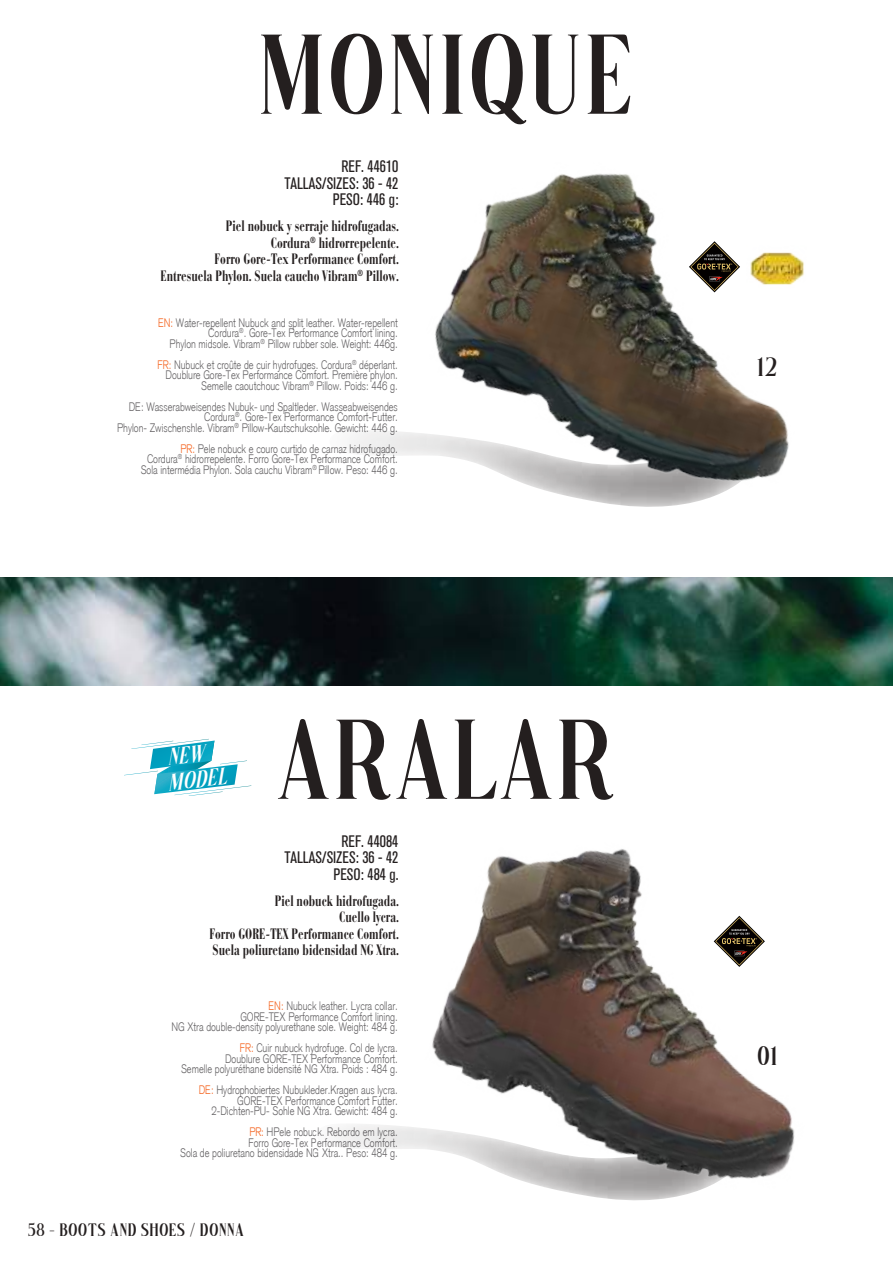
<style>
.page{position:relative;width:893px;height:1263px;background:#fff}
.page>*{position:absolute;margin:0;border:0;box-sizing:border-box;transform-origin:0 0}
.t1{font:82.5px "Arastin Std FREEDEMO";letter-spacing:.05em;color:#241f1f}
.t2{font:19.5px "Arastin Std FREEDEMO";color:#241f1f}
.t3{font:italic 17.25px/25.7px "Arastin Std FREEDEMO";color:#fff}
.t4{font:condensed 16.5px/16.5px "Akzidenz Grotesk BQ";color:#241f1f;text-align:right}
.t5{font:700 condensed 15px/16.5px "Bauer Bodoni Std";color:#241f1f;text-align:right;scale:.8 1}
.t6{font:13.2px "Arastin Std FREEDEMO";letter-spacing:.05em;color:#241f1f}
.t7{font:300 12px/10.5px "Akzidenz Grotesk";color:#656365;text-align:right;scale:.8 1}
.s1{color:#f56521}
</style>
<div class="page">
<img style="left:0;top:578px;width:893px;height:107px">
<svg style="left:350px;top:431px;width:54px;height:24px"></svg>
<svg style="left:124px;top:739px;width:127px;height:57px"></svg>
<svg style="left:337px;top:1124px;width:50px;height:25px"></svg>
<img style="left:404px;top:174px;width:385px;height:333px">
<img style="left:387px;top:849px;width:408px;height:352px">
<svg style="left:714px;top:916px;width:51px;height:51px"></svg>
<svg style="left:689px;top:241px;width:51px;height:51px"></svg>
<img style="left:746px;top:245px;width:58px;height:43px">
<h1 class="t1" style="left:258px;top:12px;width:376px">MONIQUE</h1>
<h3 class="t4" style="left:284px;top:158px;width:116px">REF. 44610<br>TALLAS/SIZES: 36 - 42<br>PESO: 446 g:</h3>
<p class="t5" style="left:161px;top:218px;width:299px">Piel nobuck y serraje hidrofugadas.<br>Cordura<sup>®</sup> hidrorrepelente.<br>Forro Gore-Tex Performance Comfort.<br>Entresuela Phylon. Suela caucho Vibram<sup>®</sup> Pillow.</p>
<p class="t7" style="left:158px;top:317px;width:301px"><span class="s1">EN:</span> Water-repellent Nubuck and split leather. Water-repellent<br>Cordura<sup>®</sup>. Gore-Tex Performance Comfort lining.<br>Phylon midsole. Vibram<sup>®</sup> Pillow rubber sole. Weight: 446g.</p>
<p class="t7" style="left:157px;top:359px;width:302px"><span class="s1">FR:</span> Nubuck et croûte de cuir hydrofuges. Cordura<sup>®</sup> déperlant.<br>Doublure Gore-Tex Performance Comfort. Première phylon.<br>Semelle caoutchouc Vibram<sup>®</sup> Pillow. Poids: 446 g.</p>
<p class="t7" style="left:117px;top:401px;width:352px">DE: Wasserabweisendes Nubuk- und Spaltleder. Wasseabweisendes<br>Cordura<sup>®</sup>. Gore-Tex Performance Comfort-Futter.<br>Phylon- Zwischenshle. Vibram<sup>®</sup> Pillow-Kautschuksohle. Gewicht: 446 g.</p>
<p class="t7" style="left:141px;top:443px;width:323px"><span class="s1">PR:</span> Pele nobuck e couro curtido de carnaz hidrofugado.<br>Cordura<sup>®</sup> hidrorrepelente. Forro Gore-Tex Performance Comfort.<br>Sola intermédia Phylon. Sola cauchu Vibram<sup>®</sup> Pillow. Peso: 446 g.</p>
<h3 class="t3" style="left:163px;top:746px;width:61px;rotate:-7deg">NEW<br>MODEL</h3>
<h1 class="t1" style="left:275px;top:697px;width:342px">ARALAR</h1>
<h3 class="t4" style="left:284px;top:833px;width:116px">REF. 44084<br>TALLAS/SIZES: 36 - 42<br>PESO: 484 g.</h3>
<p class="t5" style="left:209px;top:892px;width:239px">Piel nobuck hidrofugada.<br>Cuello lycra.<br>Forro GORE-TEX Performance Comfort.<br>Suela poliuretano bidensidad NG Xtra.</p>
<p class="t7" style="left:171px;top:1001px;width:284px"><span class="s1">EN:</span> Nubuck leather. Lycra collar.<br>GORE-TEX Performance Comfort lining.<br>NG Xtra double-density polyurethane sole. Weight: 484 g.</p>
<p class="t7" style="left:181px;top:1043px;width:272px"><span class="s1">FR:</span> Cuir nubuck hydrofuge. Col de lycra.<br>Doublure GORE-TEX Performance Comfort.<br>Semelle polyuréthane bidensité NG Xtra. Poids : 484 g.</p>
<p class="t7" style="left:199px;top:1085px;width:250px"><span class="s1">DE:</span> Hydrophobiertes Nubukleder.Kragen aus lycra.<br>GORE-TEX Performance Comfort Futter.<br>2-Dichten-PU- Sohle NG Xtra. Gewicht: 484 g.</p>
<p class="t7" style="left:180px;top:1127px;width:274px"><span class="s1">PR:</span> HPele nobuck. Rebordo em lycra.<br>Forro Gore-Tex Performance Comfort.<br>Sola de poliuretano bidensidade NG Xtra.. Peso: 484 g.</p>
<p class="t6" style="left:28px;top:1220px;width:217px">58 - BOOTS AND SHOES / DONNA</p>
<h2 class="t2" style="left:757px;top:351px;width:21px">12</h2>
<h2 class="t2" style="left:757px;top:1040px;width:21px">01</h2>
</div>
